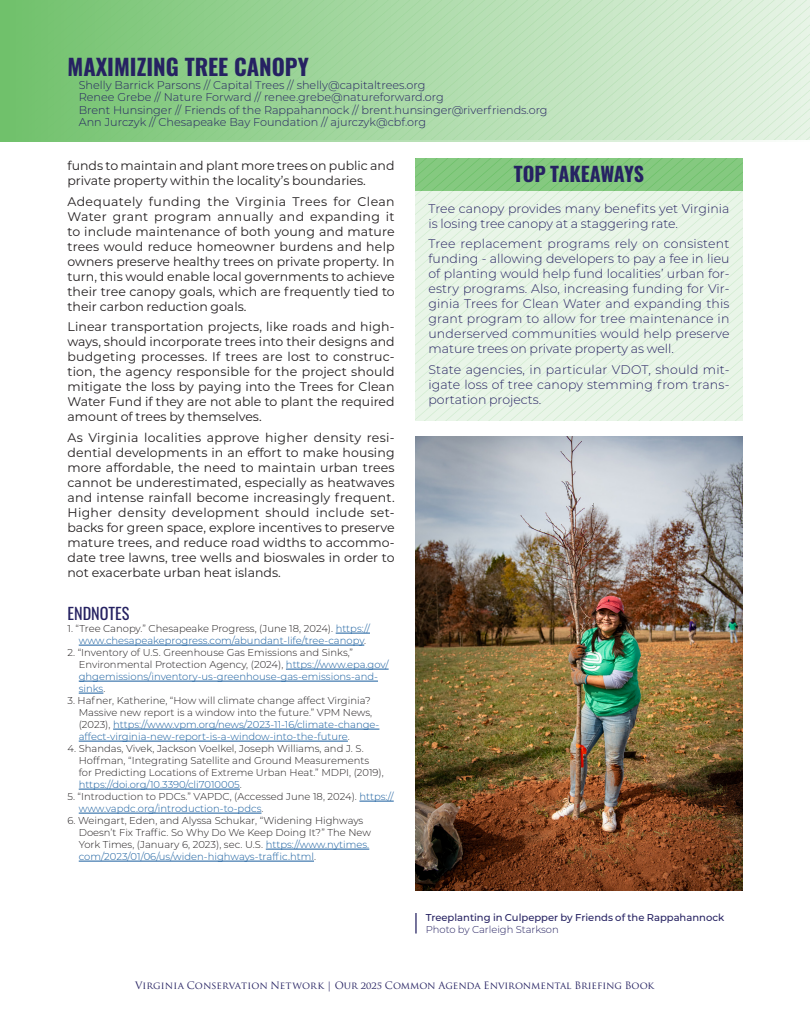
<style>
.page{position:relative;width:810px;height:1035px;background:#fff}
.page>*{position:absolute;margin:0;border:0;box-sizing:border-box;transform-origin:0 0}
.H3_-_Paper_Titles{font:700 22.5px "Oswald";color:#262262}
.t1{font:700 20px "Oswald";letter-spacing:-.01em;color:#262262}
.t2{font:16.25px "Oswald";color:#252161}
.BB_COLUMNS{font:12.5px/15px "Montserrat";color:#231f20;text-align:justify}
.TOP_TAKEAWAYS{font:300 12.5px/15px "Montserrat";color:#262262;text-align:justify}
.H3_-_Paper_Titles-2{font:300 11.25px "Montserrat";color:#262262}
.Endnotes{font:300 10px/12px "Montserrat";color:#231f20}
.Endnotes-2{font:300 10px/12px "Montserrat";color:#175d9e}
.t3{font:10px "Trajan Pro";color:#262262}
.t4{font:500 10px/12px "Montserrat";color:#262262}
.s1{color:#231f20}
.s2{color:#175d9e}
.s3{font-weight:300}
</style>
<div class="page">
<hr style="left:336px;top:633px;width:34px;height:1px;background:#175d9e">
<hr style="left:79px;top:645px;width:285px;height:1px;background:#175d9e">
<hr style="left:286px;top:669px;width:103px;height:1px;background:#175d9e">
<hr style="left:79px;top:681px;width:299px;height:1px;background:#175d9e">
<svg style="left:79px;top:693px;width:24px;height:1px"></svg>
<hr style="left:113px;top:729px;width:266px;height:1px;background:#175d9e">
<hr style="left:79px;top:741px;width:269px;height:1px;background:#175d9e">
<hr style="left:79px;top:789px;width:161px;height:1px;background:#175d9e">
<hr style="left:359px;top:801px;width:35px;height:1px;background:#175d9e">
<hr style="left:79px;top:813px;width:182px;height:1px;background:#175d9e">
<hr style="left:266px;top:849px;width:103px;height:1px;background:#175d9e">
<hr style="left:79px;top:861px;width:235px;height:1px;background:#175d9e">
<svg style="left:415px;top:158px;width:328px;height:262px;background:#d9eed8"></svg>
<img style="left:415px;top:437px;width:328px;height:454px">
<hr style="left:415px;top:913px;width:2px;height:21px;background:#262262">
<div style="left:0;top:0;width:810px;height:141px;background:linear-gradient(to right,#6fc06a,#e5f3e4)"></div>
<p class="H3_-_Paper_Titles" style="left:68px;top:55px;width:243px">MAXIMIZING TREE CANOPY</p>
<p class="H3_-_Paper_Titles-2" style="left:79px;top:77px;width:348px">Shelly Barrick Parsons // Capital Trees // shelly@capitaltrees.org</p>
<p class="H3_-_Paper_Titles-2" style="left:79px;top:90px;width:367px">Renee Grebe // Nature Forward // renee.grebe@natureforward.org</p>
<p class="H3_-_Paper_Titles-2" style="left:79px;top:102px;width:470px">Brent Hunsinger // Friends of the Rappahannock // brent.hunsinger@riverfriends.org</p>
<p class="H3_-_Paper_Titles-2" style="left:79px;top:115px;width:349px">Ann Jurczyk // Chesapeake Bay Foundation // ajurczyk@cbf.org</p>
<p class="BB_COLUMNS" style="left:68px;top:158px;width:329px">funds to maintain and plant more trees on public and private property within the locality’s boundaries.</p>
<p class="BB_COLUMNS" style="left:68px;top:193px;width:329px">Adequately funding the Virginia Trees for Clean Water grant program annually and expanding it to include maintenance of both young and mature trees would reduce homeowner burdens and help owners preserve healthy trees on private property. In turn, this would enable local governments to achieve their tree canopy goals, which are frequently tied to their carbon reduction goals.</p>
<p class="BB_COLUMNS" style="left:68px;top:319px;width:329px">Linear transportation projects, like roads and high&shy;ways, should incorporate trees into their designs and budgeting processes. If trees are lost to construc&shy;tion, the agency responsible for the project should mitigate the loss by paying into the Trees for Clean Water Fund if they are not able to plant the required amount of trees by themselves.</p>
<p class="BB_COLUMNS" style="left:68px;top:430px;width:329px">As Virginia localities approve higher density resi&shy;dential developments in an effort to make housing more affordable, the need to maintain urban trees cannot be underestimated, especially as heatwaves and intense rainfall become increasingly frequent.<br>Higher density development should include set&shy;backs for green space, explore incentives to preserve mature trees, and reduce road widths to accommo&shy;date tree lawns, tree wells and bioswales in order to not exacerbate urban heat islands.</p>
<p class="t2" style="left:68px;top:599px;width:64px">ENDNOTES</p>
<p class="Endnotes-2" style="left:79px;top:622px;width:293px;text-indent:-11px"><span class="s1">1. “Tree Canopy.” Chesapeake Progress, (June 18, 2024).</span> https:// www.chesapeakeprogress.com/abundant-life/tree-canopy<span class="s1">.</span></p>
<p class="Endnotes" style="left:79px;top:646px;width:311px;text-indent:-11px">2. “Inventory of U.S. Greenhouse Gas Emissions and Sinks,” Environmental Protection Agency, (2024), <span class="s2">https://www.epa.gov/ ghgemissions/inventory-us-greenhouse-gas-emissions-and&shy;sinks</span>.</p>
<p class="Endnotes" style="left:79px;top:694px;width:302px;text-indent:-11px">3. Hafner, Katherine, “How will climate change affect Virginia?<br>Massive new report is a window into the future.” VPM News, (2023), <span class="s2">https://www.vpm.org/news/2023-11-16/climate-change&shy;affect-virginia-new-report-is-a-window-into-the-future</span>.</p>
<p class="Endnotes" style="left:79px;top:742px;width:307px;text-indent:-11px">4. Shandas, Vivek, Jackson Voelkel, Joseph Williams, and J. S.<br>Hoffman, “Integrating Satellite and Ground Measurements for Predicting Locations of Extreme Urban Heat.” MDPI, (2019), <span class="s2">https://doi.org/10.3390/cli7010005</span>.</p>
<p class="Endnotes" style="left:79px;top:790px;width:317px;text-indent:-11px">5. “Introduction to PDCs.” VAPDC, (Accessed June 18, 2024). <span class="s2">https:// www.vapdc.org/introduction-to-pdcs</span>.</p>
<p class="Endnotes" style="left:79px;top:814px;width:294px;text-indent:-11px">6. Weingart, Eden, and Alyssa Schukar, “Widening Highways Doesn’t Fix Traffic. So Why Do We Keep Doing It?” The New York Times, (January 6, 2023), sec. U.S. <span class="s2">https://www.nytimes. com/2023/01/06/us/widen-highways-traffic.html</span>.</p>
<p class="t1" style="left:514px;top:164px;width:132px">TOP TAKEAWAYS</p>
<p class="TOP_TAKEAWAYS" style="left:428px;top:200px;width:303px">Tree canopy provides many benefits yet Virginia is losing tree canopy at a staggering rate.</p>
<p class="TOP_TAKEAWAYS" style="left:428px;top:236px;width:303px">Tree replacement programs rely on consistent funding - allowing developers to pay a fee in lieu of planting would help fund localities’ urban for&shy;estry programs. Also, increasing funding for Vir&shy;ginia Trees for Clean Water and expanding this grant program to allow for tree maintenance in underserved communities would help preserve mature trees on private property as well.</p>
<p class="TOP_TAKEAWAYS" style="left:428px;top:362px;width:303px">State agencies, in particular VDOT, should mit&shy;igate loss of tree canopy stemming from trans&shy;portation projects.</p>
<p class="t4" style="left:426px;top:911px;width:300px">Treeplanting in Culpepper by Friends of the Rappahannock<br><span class="s3">Photo by Carleigh Starkson</span></p>
<p class="t3" style="left:135px;top:979px;width:521px">Virginia Conservation Network | Our 2025 Common Agenda Environmental Briefing Book</p>
</div>
